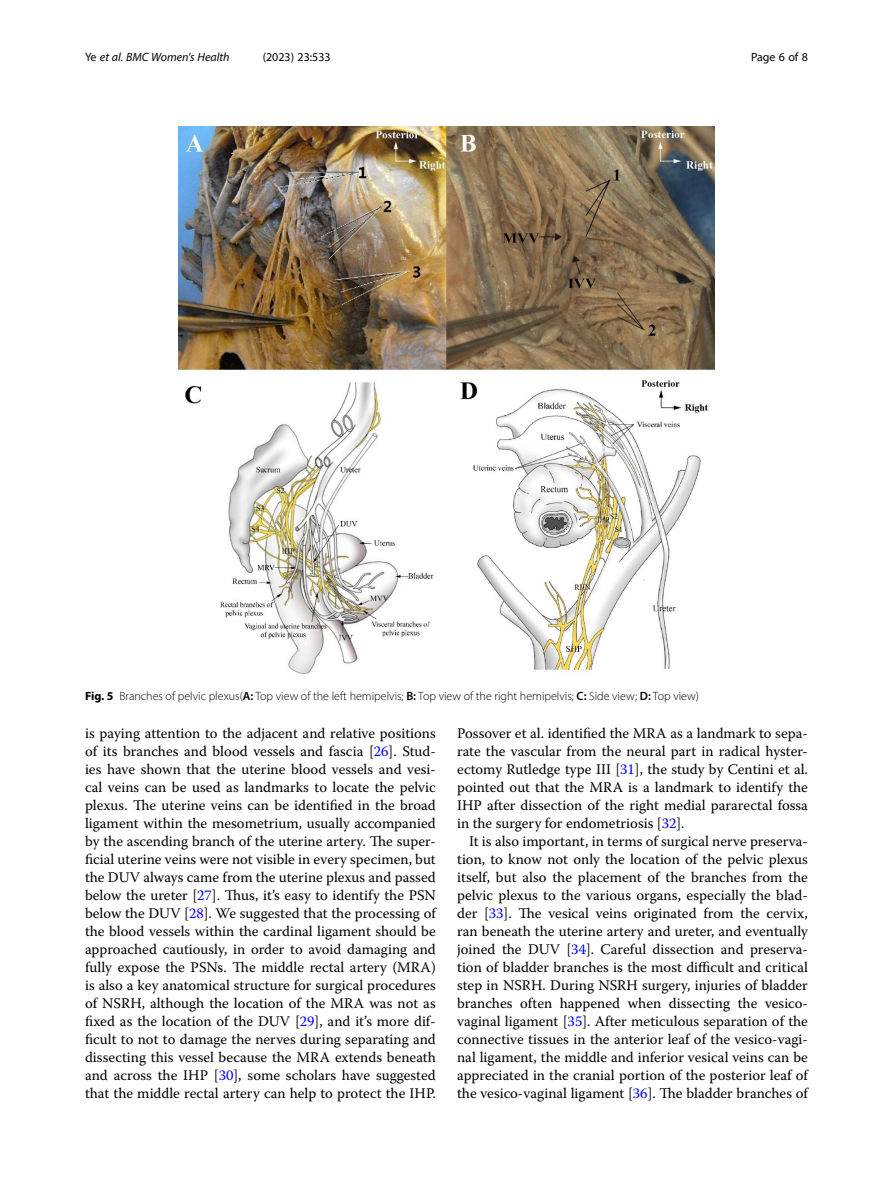
<style>
.page{position:relative;width:893px;height:1191px;background:#fff}
.page>*{position:absolute;margin:0;border:0;box-sizing:border-box;transform-origin:0 0}
.Body_Text_Indent{font:14.7px/18px "Warnock Pro";color:#000;text-align:justify}
.Figure_Caption{font:300 12px "Myriad Pro";color:#000}
.t1{font:italic 12px "Myriad Pro";color:#000}
.t2{font:12px "Myriad Pro";color:#000}
.s1{font-style:normal}
.s2{font-weight:700}
.s3{font-weight:600}
.s4{color:#00f}
</style>
<div class="page">
<img style="left:178px;top:126px;width:536px;height:547px">
<p class="t1" style="left:85px;top:50px;width:146px"><span class="s1">Ye</span> et al. BMC Women's Health</p>
<p class="t2" style="left:263px;top:50px;width:70px">(2023) 23:533</p>
<p class="t2" style="left:751px;top:50px;width:58px">Page 6 of 8</p>
<p class="Figure_Caption" style="left:85px;top:689px;width:615px"><span class="s2">Fig. 5</span> Branches of pelvic plexus(<span class="s3">A:</span> Top view of the left hemipelvis; <span class="s3">B:</span> Top view of the right hemipelvis; <span class="s3">C:</span> Side view; <span class="s3">D:</span> Top view)</p>
<p class="Body_Text_Indent" style="left:85px;top:724px;width:352px">is paying attention to the adjacent and relative positions of its branches and blood vessels and fascia [<span class="s4">26</span>]. Stud&shy;ies have shown that the uterine blood vessels and vesi&shy;cal veins can be used as landmarks to locate the pelvic plexus. The uterine veins can be identified in the broad ligament within the mesometrium, usually accompanied by the ascending branch of the uterine artery. The super&shy;ficial uterine veins were not visible in every specimen, but the DUV always came from the uterine plexus and passed below the ureter [<span class="s4">27</span>]. Thus, it’s easy to identify the PSN below the DUV [<span class="s4">28</span>]. We suggested that the processing of the blood vessels within the cardinal ligament should be approached cautiously, in order to avoid damaging and fully expose the PSNs. The middle rectal artery (MRA) is also a key anatomical structure for surgical procedures of NSRH, although the location of the MRA was not as fixed as the location of the DUV [<span class="s4">29</span>], and it’s more dif&shy;ficult to not to damage the nerves during separating and dissecting this vessel because the MRA extends beneath and across the IHP [<span class="s4">30</span>], some scholars have suggested that the middle rectal artery can help to protect the IHP.</p>
<p class="Body_Text_Indent" style="left:457px;top:724px;width:352px">Possover et al. identified the MRA as a landmark to sepa&shy;rate the vascular from the neural part in radical hyster&shy;ectomy Rutledge type III [<span class="s4">31</span>], the study by Centini et al. pointed out that the MRA is a landmark to identify the IHP after dissection of the right medial pararectal fossa in the surgery for endometriosis [<span class="s4">32</span>].</p>
<p class="Body_Text_Indent" style="left:457px;top:832px;width:352px;text-indent:12px">It is also important, in terms of surgical nerve preserva&shy;tion, to know not only the location of the pelvic plexus itself, but also the placement of the branches from the pelvic plexus to the various organs, especially the blad&shy;der [<span class="s4">33</span>]. The vesical veins originated from the cervix, ran beneath the uterine artery and ureter, and eventually joined the DUV [<span class="s4">34</span>]. Careful dissection and preserva&shy;tion of bladder branches is the most difficult and critical step in NSRH. During NSRH surgery, injuries of bladder branches often happened when dissecting the vesico&shy;vaginal ligament [<span class="s4">35</span>]. After meticulous separation of the connective tissues in the anterior leaf of the vesico-vagi&shy;nal ligament, the middle and inferior vesical veins can be appreciated in the cranial portion of the posterior leaf of the vesico-vaginal ligament [<span class="s4">36</span>]. The bladder branches of</p>
</div>
